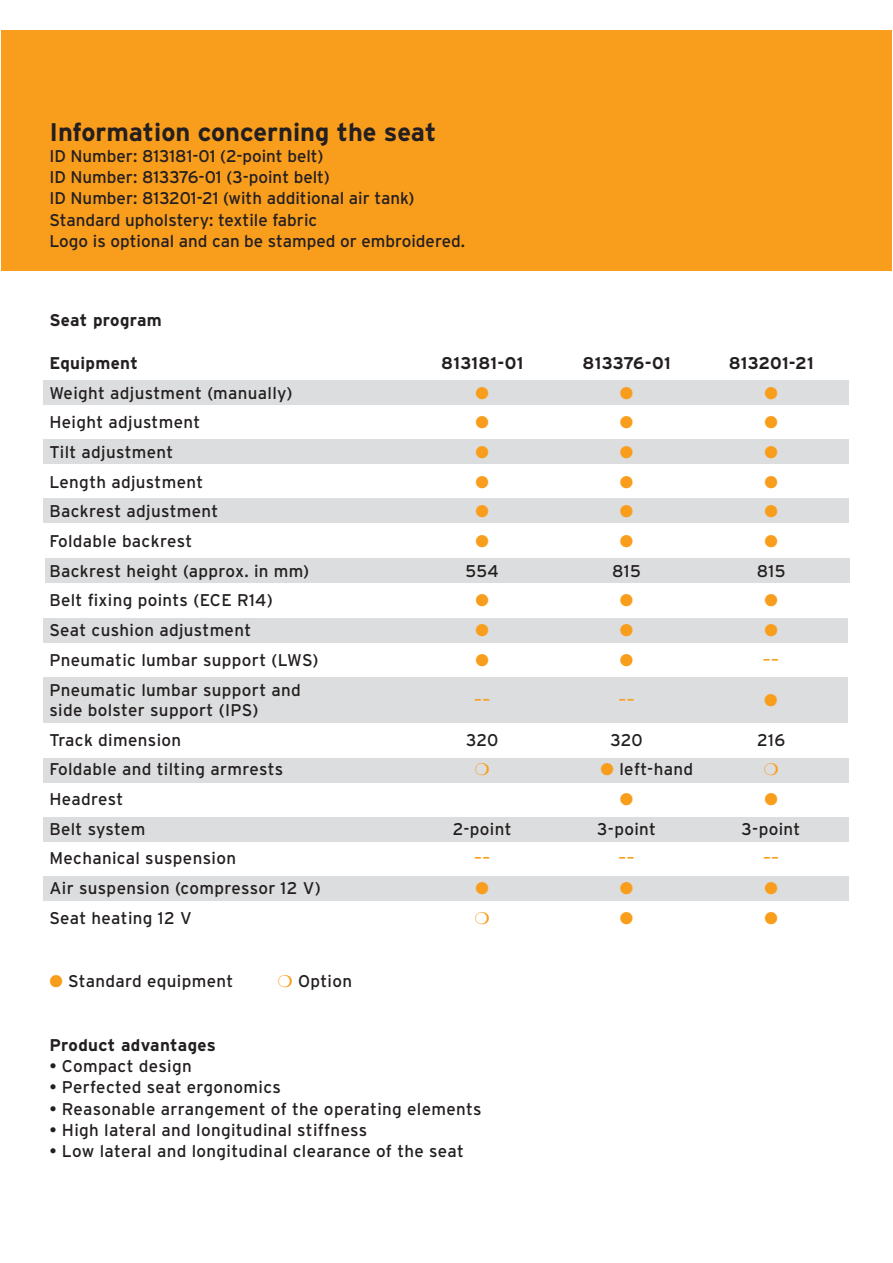
<style>
.page{position:relative;width:893px;height:1263px;background:#fff}
.page>*{position:absolute;margin:0;border:0;box-sizing:border-box;transform-origin:0 0}
.t1{font:700 25.5px "Interstate";color:#231f20}
.t2{font:16.95px/29.7px "Interstate";letter-spacing:.02em;color:#231f20}
.t3{font:16.95px/21.1px "Interstate";color:#231f20}
.t4{font:700 16.95px "Interstate";letter-spacing:.02em;color:#231f20}
.t5{font:16.95px "Interstate";color:#f99d1c}
</style>
<div class="page">
<div style="left:1px;top:30px;width:890px;height:241px;background:#f99d1c"></div>
<div style="left:43px;top:618px;width:805px;height:24px;background:#dcddde"></div>
<div style="left:43px;top:677px;width:805px;height:46px;background:#dcddde"></div>
<div style="left:43px;top:759px;width:806px;height:24px;background:#dcddde"></div>
<div style="left:43px;top:877px;width:806px;height:24px;background:#dcddde"></div>
<div style="left:43px;top:818px;width:806px;height:24px;background:#dcddde"></div>
<div style="left:45px;top:558px;width:804px;height:24px;background:#dcddde"></div>
<div style="left:43px;top:499px;width:806px;height:24px;background:#dcddde"></div>
<div style="left:43px;top:440px;width:806px;height:24px;background:#dcddde"></div>
<div style="left:43px;top:380px;width:806px;height:24px;background:#dcddde"></div>
<h1 class="t1" style="left:49px;top:122px;width:388px">Information concerning the seat</h1>
<p class="t3" style="left:49px;top:147px;width:417px">ID Number: 813181-01 (2-point belt)<br>ID Number: 813376-01 (3-point belt)<br>ID Number: 813201-21 (with additional air tank)<br>Standard upholstery: textile fabric<br>Logo is optional and can be stamped or embroidered.</p>
<p class="t4" style="left:49px;top:314px;width:114px">Seat program</p>
<p class="t4" style="left:49px;top:357px;width:90px">Equipment</p>
<p class="t4" style="left:441px;top:357px;width:83px">813181-01</p>
<p class="t4" style="left:583px;top:357px;width:89px">813376-01</p>
<p class="t4" style="left:729px;top:357px;width:86px">813201-21</p>
<p class="t2" style="left:49px;top:379px;width:261px">Weight adjustment (manually)<br>Height adjustment<br>Tilt adjustment<br>Length adjustment<br>Backrest adjustment<br>Foldable backrest<br>Backrest height (approx. in mm)</p>
<p class="t2" style="left:466px;top:558px;width:35px">554</p>
<p class="t2" style="left:612px;top:558px;width:30px">815</p>
<p class="t2" style="left:757px;top:558px;width:30px">815</p>
<p class="t2" style="left:49px;top:587px;width:271px">Belt fixing points (ECE R14)<br>Seat cushion adjustment<br>Pneumatic lumbar support (LWS)</p>
<p class="t2" style="left:49px;top:676px;width:253px">Pneumatic lumbar support and</p>
<p class="t2" style="left:49px;top:697px;width:210px">side bolster support (IPS)<br>Track dimension</p>
<p class="t5" style="left:474px;top:694px;width:17px">––</p>
<p class="t5" style="left:619px;top:694px;width:17px">––</p>
<p class="t5" style="left:763px;top:654px;width:17px">––</p>
<p class="t2" style="left:466px;top:727px;width:34px">320</p>
<p class="t2" style="left:610px;top:727px;width:34px">320</p>
<p class="t2" style="left:757px;top:727px;width:30px">216</p>
<p class="t2" style="left:49px;top:756px;width:235px">Foldable and tilting armrests</p>
<p class="t2" style="left:619px;top:756px;width:75px">left-hand</p>
<p class="t2" style="left:49px;top:786px;width:97px">Headrest<br>Belt system</p>
<p class="t2" style="left:453px;top:816px;width:60px">2-point</p>
<p class="t2" style="left:597px;top:816px;width:60px">3-point</p>
<p class="t2" style="left:741px;top:816px;width:60px">3-point</p>
<p class="t2" style="left:49px;top:845px;width:188px">Mechanical suspension</p>
<p class="t5" style="left:474px;top:852px;width:17px">––</p>
<p class="t5" style="left:619px;top:852px;width:17px">––</p>
<p class="t5" style="left:763px;top:852px;width:17px">––</p>
<p class="t2" style="left:49px;top:875px;width:273px">Air suspension (compressor 12 V)<br>Seat heating 12 V</p>
<p class="t2" style="left:68px;top:968px;width:167px">Standard equipment</p>
<p class="t2" style="left:298px;top:968px;width:56px">Option</p>
<p class="t4" style="left:49px;top:1039px;width:168px">Product advantages</p>
<p class="t2" style="left:49px;top:1053px;width:144px">• Compact design</p>
<p class="t2" style="left:49px;top:1074px;width:233px">• Perfected seat ergonomics</p>
<p class="t2" style="left:49px;top:1096px;width:434px">• Reasonable arrangement of the operating elements</p>
<p class="t2" style="left:49px;top:1117px;width:319px">• High lateral and longitudinal stiffness</p>
<p class="t2" style="left:49px;top:1138px;width:416px">• Low lateral and longitudinal clearance of the seat</p>
</div>
